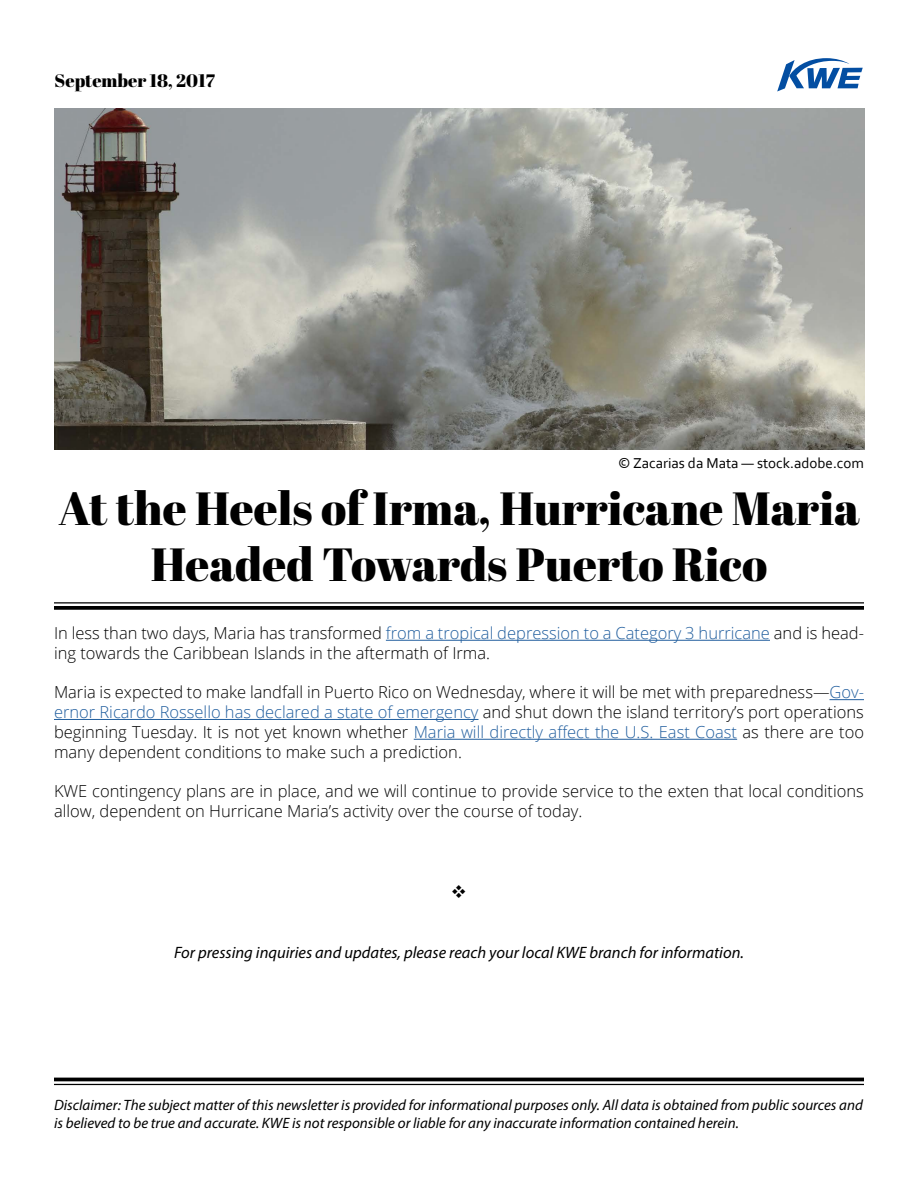
<style>
.page{position:relative;width:918px;height:1188px;background:#fff}
.page>*{position:absolute;margin:0;border:0;box-sizing:border-box;transform-origin:0 0}
.t1{font:46.5px/55.8px "Abril Fatface";color:#000;text-align:center}
.t2{font:18px "Abril Fatface";color:#000}
.t3{font:300 16.5px/19.8px "Open Sans";color:#000}
.t4{font:italic 16.5px "Myriad Pro";color:#000}
.t5{font:italic 15px/18px "Myriad Pro";color:#000}
.t6{font:15px "Corbel";color:#000}
.s1{color:#215e9e}
</style>
<div class="page">
<img style="left:55px;top:108px;width:810px;height:342px">
<hr style="left:386px;top:640px;width:384px;height:1px;background:#215e9e">
<hr style="left:830px;top:699px;width:34px;height:1px;background:#215e9e">
<hr style="left:54px;top:719px;width:425px;height:1px;background:#215e9e">
<hr style="left:414px;top:739px;width:323px;height:1px;background:#215e9e">
<hr style="left:54px;top:602px;width:810px;height:2px;background:#000">
<svg style="left:54px;top:606px;width:810px;height:4px;background:#0f0f0f"></svg>
<hr style="left:54px;top:1078px;width:810px;height:3px;background:#000">
<hr style="left:54px;top:1084px;width:810px;height:1px;background:#000">
<svg style="left:777px;top:58px;width:86px;height:33px"></svg>
<p class="t2" style="left:55px;top:68px;width:162px">September 18, 2017</p>
<p class="t6" style="left:618px;top:454px;width:247px">© Zacarias da Mata — stock.adobe.com</p>
<h1 class="t1" style="left:58px;top:479px;width:803px">At the Heels of Irma, Hurricane Maria<br>Headed Towards Puerto Rico</h1>
<p class="t3" style="left:54px;top:623px;width:812px">In less than two days, Maria has transformed <span class="s1">from a tropical depression to a Category 3 hurricane</span> and is head&shy;ing towards the Caribbean Islands in the aftermath of Irma.</p>
<p class="t3" style="left:54px;top:682px;width:812px;text-align:justify">Maria is expected to make landfall in Puerto Rico on Wednesday, where it will be met with preparedness—<span class="s1">Gov&shy;ernor Ricardo Rossello has declared a state of emergency</span> and shut down the island territory’s port operations beginning Tuesday. It is not yet known whether <span class="s1">Maria will directly affect the U.S. East Coast</span> as there are too many dependent conditions to make such a prediction.</p>
<p class="t3" style="left:54px;top:781px;width:812px">KWE contingency plans are in place, and we will continue to provide service to the exten that local conditions allow, dependent on Hurricane Maria’s activity over the course of today.</p>
<p class="t4" style="left:174px;top:942px;width:571px">For pressing inquiries and updates, please reach your local KWE branch for information.</p>
<p class="t5" style="left:54px;top:1096px;width:810px">Disclaimer: The subject matter of this newsletter is provided for informational purposes only. All data is obtained from public sources and is believed to be true and accurate. KWE is not responsible or liable for any inaccurate information contained herein.</p>
</div>
